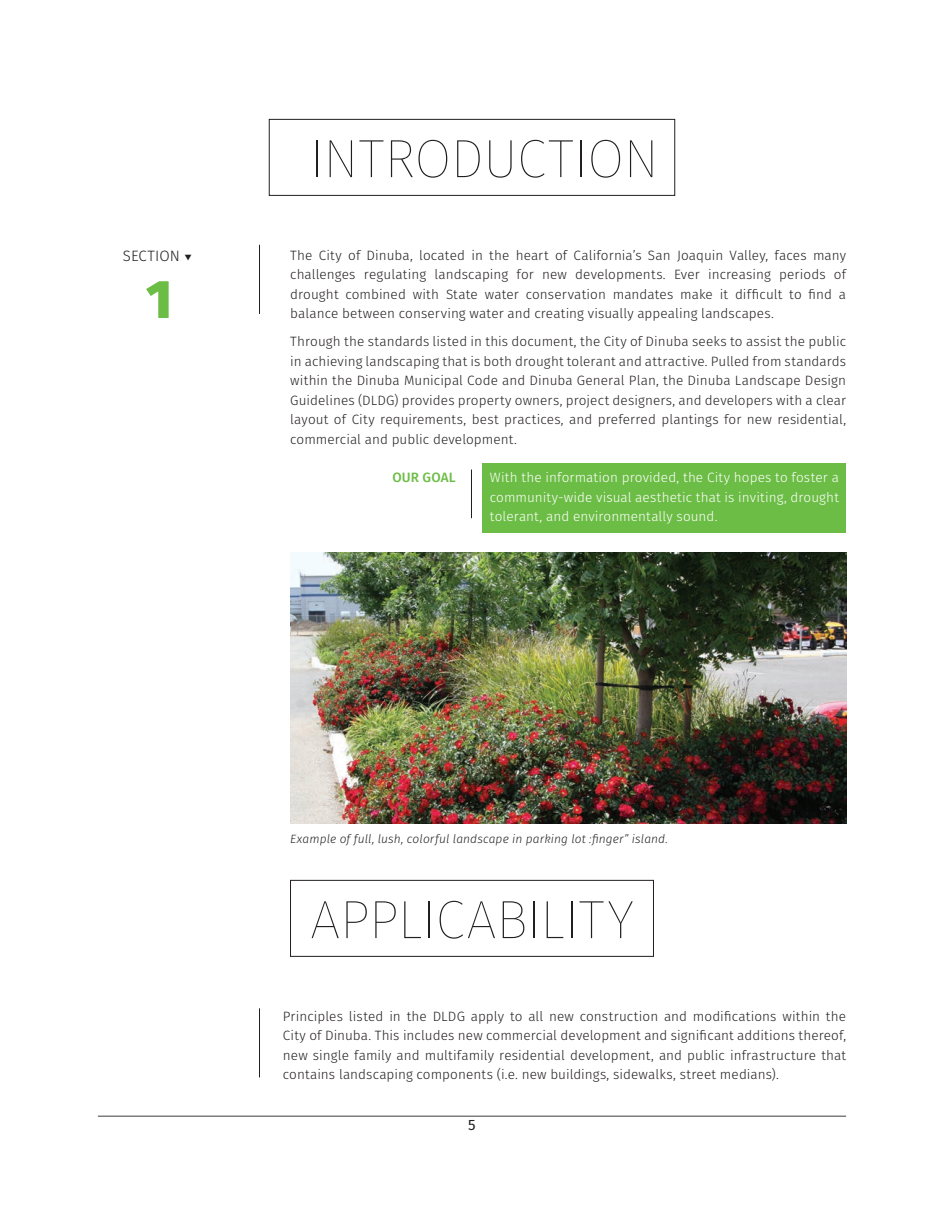
<style>
.page{position:relative;width:944px;height:1214px;background:#fff}
.page>*{position:absolute;margin:0;border:0;box-sizing:border-box;transform-origin:0 0}
.t1{font:100 54px "Fira Sans";letter-spacing:-.015em;color:#231f20}
.t2{font:800 54px "Fira Sans";color:#6cbd45}
.t3{font:300 15px "Fira Sans";color:#231f20}
.t4{font:15px "Fira Sans";color:#231f20}
.t5{font:300 13.5px/19.5px "Fira Sans";letter-spacing:.005em;color:#231f20;text-align:justify}
.t6{font:300 13.5px/19.5px "Fira Sans";letter-spacing:.005em;color:#fff;text-align:justify}
.t7{font:500 13.5px "Fira Sans";letter-spacing:.01em;color:#6cbd45}
.t8{font:italic 300 12px "Fira Sans";letter-spacing:.01em;color:#231f20}
.s1{font-family:"Modern Pictograms";font-weight:400}
</style>
<div class="page">
<img style="left:290px;top:553px;width:556px;height:271px">
<div style="left:269px;top:119px;width:406px;height:77px;border:1px solid #231f20"></div>
<div style="left:482px;top:463px;width:364px;height:69px;background:#6cbd45"></div>
<hr style="left:259px;top:245px;width:1px;height:69px;background:#231f20">
<hr style="left:471px;top:469px;width:1px;height:49px;background:#231f20">
<div style="left:290px;top:880px;width:363px;height:76px;border:1px solid #231f20"></div>
<hr style="left:259px;top:1008px;width:1px;height:69px;background:#231f20">
<hr style="left:98px;top:1115px;width:748px;height:1px;background:#3e3e3f">
<p class="t3" style="left:123px;top:245px;width:71px">SECTION <span class="s1">/</span></p>
<h1 class="t2" style="left:146px;top:251px;width:28px">1</h1>
<h1 class="t1" style="left:310px;top:120px;width:350px">INTRODUCTION</h1>
<p class="t5" style="left:290px;top:245px;width:557px">The City of Dinuba, located in the heart of California’s San Joaquin Valley, faces many challenges regulating landscaping for new developments. Ever increasing periods of drought combined with State water conservation mandates make it difficult to find a balance between conserving water and creating visually appealing landscapes.</p>
<p class="t5" style="left:290px;top:332px;width:557px">Through the standards listed in this document, the City of Dinuba seeks to assist the public in achieving landscaping that is both drought tolerant and attractive. Pulled from standards within the Dinuba Municipal Code and Dinuba General Plan, the Dinuba Landscape Design Guidelines (DLDG) provides property owners, project designers, and developers with a clear layout of City requirements, best practices, and preferred plantings for new residential, commercial and public development.</p>
<p class="t7" style="left:392px;top:466px;width:65px">OUR GOAL</p>
<p class="t6" style="left:490px;top:467px;width:350px">With the information provided, the City hopes to foster a community-wide visual aesthetic that is inviting, drought tolerant, and environmentally sound.</p>
<p class="t8" style="left:290px;top:830px;width:379px">Example of full, lush, colorful landscape in parking lot :finger” island.</p>
<h1 class="t1" style="left:310px;top:881px;width:325px">APPLICABILITY</h1>
<p class="t5" style="left:283px;top:1006px;width:564px">Principles listed in the DLDG apply to all new construction and modifications within the City of Dinuba. This includes new commercial development and significant additions thereof, new single family and multifamily residential development, and public infrastructure that contains landscaping components (i.e. new buildings, sidewalks, street medians).</p>
<p class="t4" style="left:468px;top:1113px;width:9px">5</p>
</div>
